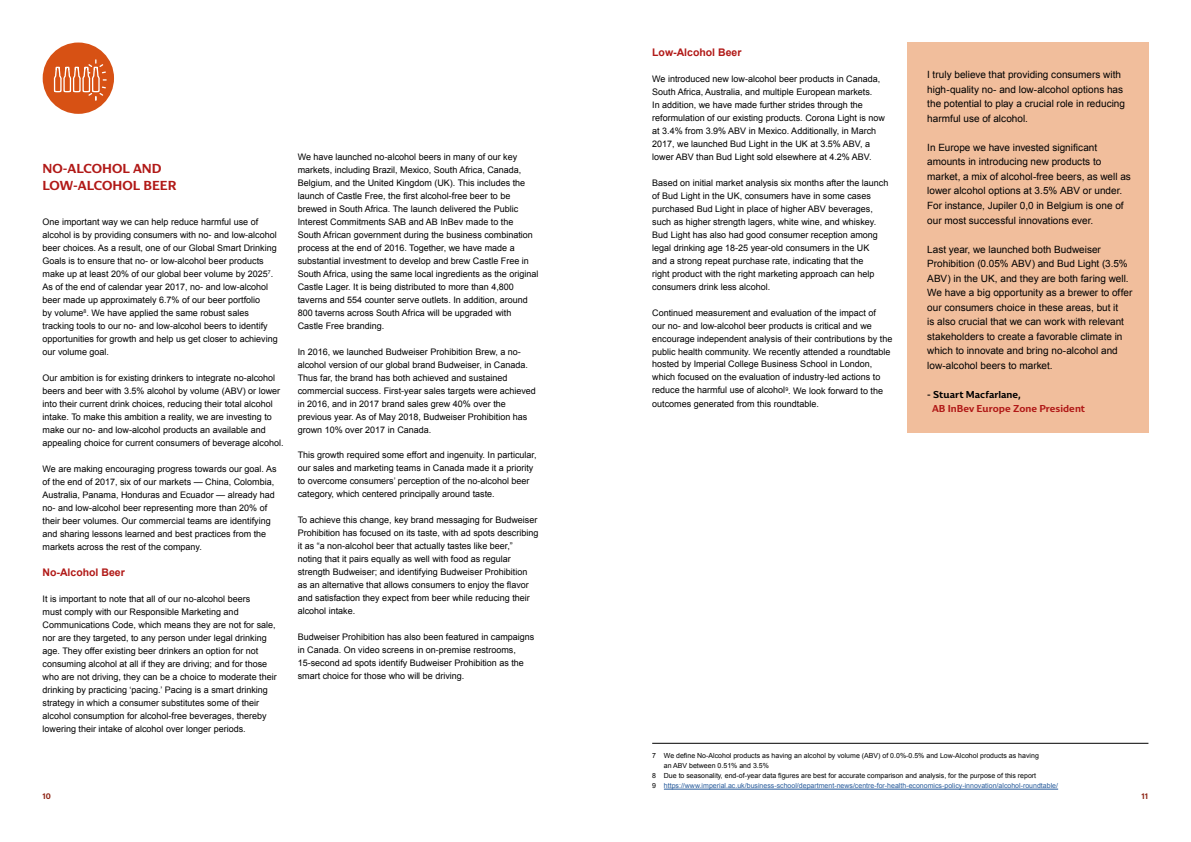
<style>
.page{position:relative;width:1191px;height:842px;background:#fff}
.page>*{position:absolute;margin:0;border:0;box-sizing:border-box;transform-origin:0 0}
.t1{font:13px/17px "AB In Bev Headlines";color:#b11917}
.t2{font:700 10.5px "Arial";color:#b11917}
.t3{font:10px/14.5px "Arial";color:#000}
.t4{font:10px "AB In Bev Headlines";color:#b11917}
.t5{font:10px "AB In Bev Headlines";letter-spacing:.005em;color:#000}
.t6{font:9px/13px "Arial";color:#000}
.t7{font:8px "AB In Bev Headlines";color:#8d2313}
.t8{font:7px "Arial";color:#000}
.t9{font:7px "Arial";color:#275b9b}
.s1{color:#000}
</style>
<div class="page">
<hr style="left:652px;top:743px;width:496px;height:1px;background:#000">
<div style="left:43px;top:43px;width:71px;height:71px;background:#d75114;border-radius:50%"></div>
<svg style="left:54px;top:59px;width:53px;height:42px"></svg>
<hr style="left:664px;top:789px;width:394px;height:1px;background:#275b9b">
<div style="left:907px;top:43px;width:241px;height:390px;background:#f1be9c"></div>
<h1 class="t1" style="left:43px;top:159px;width:135px">NO-ALCOHOL AND<br>LOW-ALCOHOL BEER</h1>
<p class="t6" style="left:43px;top:215px;width:237px">One important way we can help reduce harmful use of alcohol is by providing consumers with no- and low-alcohol beer choices. As a result, one of our Global Smart Drinking Goals is to ensure that no- or low-alcohol beer products make up at least 20% of our global beer volume by 2025<sup>7</sup>.<br>As of the end of calendar year 2017, no- and low-alcohol beer made up approximately 6.7% of our beer portfolio<br>by volume<sup>8</sup>. We have applied the same robust sales tracking tools to our no- and low-alcohol beers to identify opportunities for growth and help us get closer to achieving our volume goal.</p>
<p class="t6" style="left:43px;top:371px;width:242px">Our ambition is for existing drinkers to integrate no-alcohol beers and beer with 3.5% alcohol by volume (ABV) or lower into their current drink choices, reducing their total alcohol intake. To make this ambition a reality, we are investing to make our no- and low-alcohol products an available and appealing choice for current consumers of beverage alcohol.</p>
<p class="t6" style="left:43px;top:462px;width:235px">We are making encouraging progress towards our goal. As of the end of 2017, six of our markets — China, Colombia, Australia, Panama, Honduras and Ecuador — already had no- and low-alcohol beer representing more than 20% of their beer volumes. Our commercial teams are identifying and sharing lessons learned and best practices from the markets across the rest of the company.</p>
<p class="t2" style="left:43px;top:565px;width:84px">No-Alcohol Beer</p>
<p class="t6" style="left:43px;top:592px;width:236px">It is important to note that all of our no-alcohol beers<br>must comply with our Responsible Marketing and Communications Code, which means they are not for sale, nor are they targeted, to any person under legal drinking age. They offer existing beer drinkers an option for not consuming alcohol at all if they are driving; and for those who are not driving, they can be a choice to moderate their drinking by practicing ‘pacing.’ Pacing is a smart drinking strategy in which a consumer substitutes some of their alcohol consumption for alcohol-free beverages, thereby lowering their intake of alcohol over longer periods.</p>
<p class="t6" style="left:298px;top:150px;width:242px">We have launched no-alcohol beers in many of our key markets, including Brazil, Mexico, South Africa, Canada, Belgium, and the United Kingdom (UK). This includes the launch of Castle Free, the first alcohol-free beer to be brewed in South Africa. The launch delivered the Public Interest Commitments SAB and AB InBev made to the South African government during the business combination process at the end of 2016. Together, we have made a substantial investment to develop and brew Castle Free in South Africa, using the same local ingredients as the original Castle Lager. It is being distributed to more than 4,800 taverns and 554 counter serve outlets. In addition, around 800 taverns across South Africa will be upgraded with Castle Free branding.</p>
<p class="t6" style="left:298px;top:345px;width:240px">In 2016, we launched Budweiser Prohibition Brew, a no&shy;alcohol version of our global brand Budweiser, in Canada.<br>Thus far, the brand has both achieved and sustained commercial success. First-year sales targets were achieved in 2016, and in 2017 brand sales grew 40% over the previous year. As of May 2018, Budweiser Prohibition has grown 10% over 2017 in Canada.</p>
<p class="t6" style="left:298px;top:449px;width:240px">This growth required some effort and ingenuity. In particular, our sales and marketing teams in Canada made it a priority to overcome consumers’ perception of the no-alcohol beer category, which centered principally around taste.</p>
<p class="t6" style="left:298px;top:514px;width:242px">To achieve this change, key brand messaging for Budweiser Prohibition has focused on its taste, with ad spots describing it as “a non-alcohol beer that actually tastes like beer,” noting that it pairs equally as well with food as regular strength Budweiser; and identifying Budweiser Prohibition as an alternative that allows consumers to enjoy the flavor and satisfaction they expect from beer while reducing their alcohol intake.</p>
<p class="t6" style="left:298px;top:631px;width:238px">Budweiser Prohibition has also been featured in campaigns in Canada. On video screens in on-premise restrooms, 15-second ad spots identify Budweiser Prohibition as the smart choice for those who will be driving.</p>
<p class="t2" style="left:652px;top:45px;width:91px">Low-Alcohol Beer</p>
<p class="t6" style="left:652px;top:72px;width:234px">We introduced new low-alcohol beer products in Canada, South Africa, Australia, and multiple European markets.<br>In addition, we have made further strides through the reformulation of our existing products. Corona Light is now at 3.4% from 3.9% ABV in Mexico. Additionally, in March 2017, we launched Bud Light in the UK at 3.5% ABV, a lower ABV than Bud Light sold elsewhere at 4.2% ABV.</p>
<p class="t6" style="left:652px;top:176px;width:238px">Based on initial market analysis six months after the launch of Bud Light in the UK, consumers have in some cases purchased Bud Light in place of higher ABV beverages, such as higher strength lagers, white wine, and whiskey.<br>Bud Light has also had good consumer reception among legal drinking age 18-25 year-old consumers in the UK<br>and a strong repeat purchase rate, indicating that the<br>right product with the right marketing approach can help consumers drink less alcohol.</p>
<p class="t6" style="left:652px;top:306px;width:242px">Continued measurement and evaluation of the impact of<br>our no- and low-alcohol beer products is critical and we encourage independent analysis of their contributions by the public health community. We recently attended a roundtable hosted by Imperial College Business School in London, which focused on the evaluation of industry-led actions to reduce the harmful use of alcohol<sup>9</sup>. We look forward to the outcomes generated from this roundtable.</p>
<p class="t3" style="left:927px;top:68px;width:199px">I truly believe that providing consumers with high-quality no- and low-alcohol options has the potential to play a crucial role in reducing harmful use of alcohol.</p>
<p class="t3" style="left:927px;top:140px;width:205px">In Europe we have invested significant amounts in introducing new products to market, a mix of alcohol-free beers, as well as lower alcohol options at 3.5% ABV or under.<br>For instance, Jupiler 0,0 in Belgium is one of our most successful innovations ever.</p>
<p class="t3" style="left:927px;top:242px;width:206px">Last year, we launched both Budweiser Prohibition (0.05% ABV) and Bud Light (3.5% ABV) in the UK, and they are both faring well.<br>We have a big opportunity as a brewer to offer our consumers choice in these areas, but it<br>is also crucial that we can work with relevant stakeholders to create a favorable climate in which to innovate and bring no-alcohol and low-alcohol beers to market.</p>
<p class="t5" style="left:927px;top:388px;width:95px">- Stuart Macfarlane,</p>
<p class="t4" style="left:932px;top:402px;width:154px">AB InBev Europe Zone President</p>
<p class="t8" style="left:652px;top:751px;width:388px">7 We define No-Alcohol products as having an alcohol by volume (ABV) of 0.0%-0.5% and Low-Alcohol products as having</p>
<p class="t8" style="left:664px;top:761px;width:107px">an ABV between 0.51% and 3.5%</p>
<p class="t8" style="left:652px;top:771px;width:385px">8 Due to seasonality, end-of-year data figures are best for accurate comparison and analysis, for the purpose of this report</p>
<p class="t9" style="left:652px;top:781px;width:407px"><span class="s1">9</span> https://www.imperial.ac.uk/business-school/department-news/centre-for-health-economics-policy-innovation/alcohol-roundtable/</p>
<p class="t7" style="left:43px;top:791px;width:10px">10</p>
<p class="t7" style="left:1141px;top:791px;width:8px">11</p>
</div>
